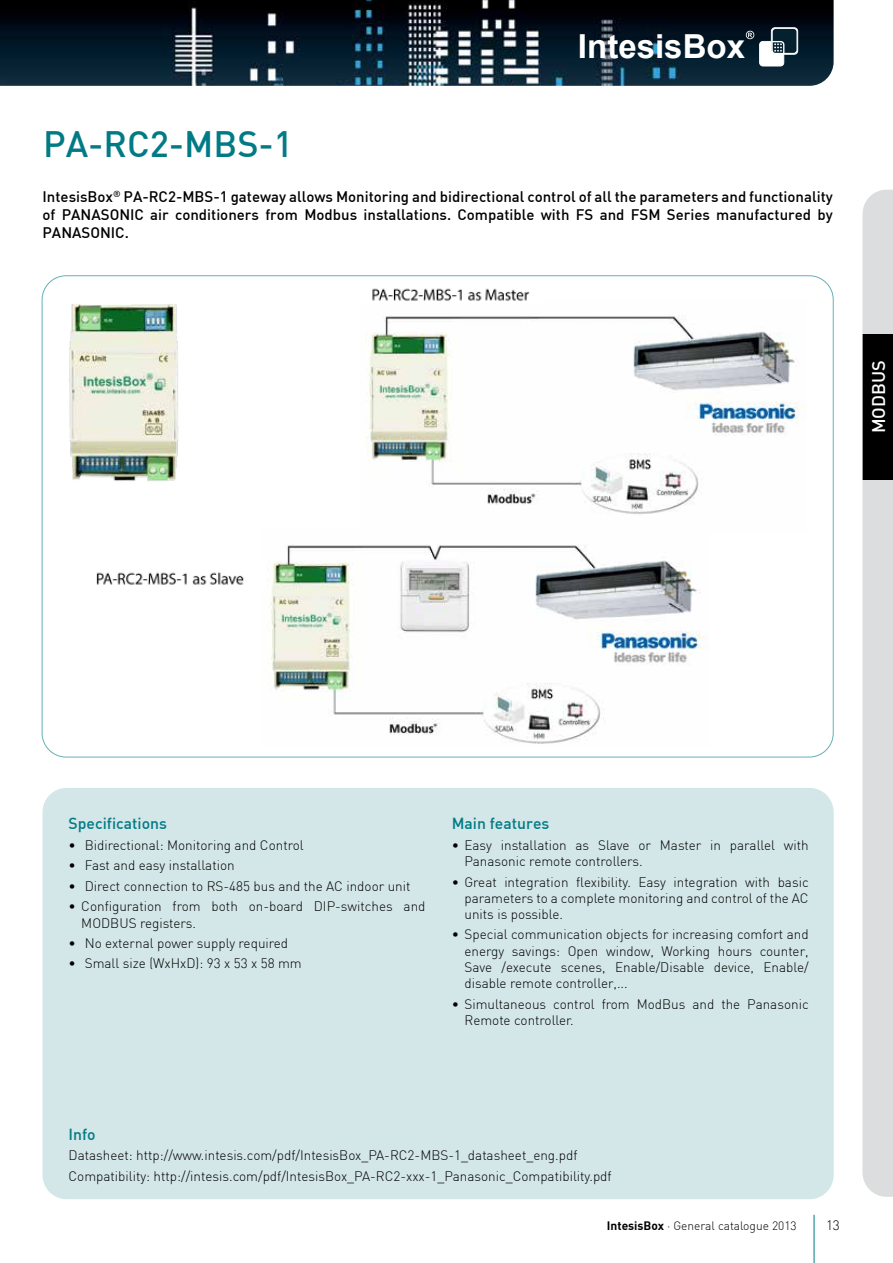
<style>
.page{position:relative;width:893px;height:1263px;background:#fff}
.page>*{position:absolute;margin:0;border:0;box-sizing:border-box;transform-origin:0 0}
.t1{font:500 36px "DIN";color:#007b85}
.t2{font:700 33.15px "Arial";color:#fff}
.t3{font:500 18px "DIN";color:#fff}
.t4{font:500 15.75px "DIN";color:#007b85}
.t5{font:500 15px/18px "DIN";color:#000;text-align:justify}
.t6{font:300 13.5px/16.2px "DIN";color:#000}
.t7{font:300 12px "DIN";color:#000}
.s1{font-weight:700}
</style>
<div class="page">
<img style="left:0;top:0;width:834px;height:86px">
<svg style="left:771px;top:27px;width:27px;height:28px"></svg>
<svg style="left:746px;top:28px;width:52px;height:38px"></svg>
<div style="left:863px;top:190px;width:30px;height:1007px;background:#dcddde"></div>
<div style="left:863px;top:334px;width:30px;height:145px;background:#000"></div>
<hr style="left:0;top:1215px;width:1px;height:48px;background:#007b85">
<hr style="left:814px;top:1215px;width:1px;height:48px;background:#007b85">
<div style="left:43px;top:788px;width:791px;height:411px;background:#d3e6e8;border-radius:24px"></div>
<img style="left:69px;top:304px;width:110px;height:177px">
<img style="left:367px;top:316px;width:439px;height:198px">
<img style="left:269px;top:544px;width:439px;height:200px">
<img style="left:372px;top:288px;width:158px;height:13px">
<img style="left:96px;top:572px;width:148px;height:13px">
<h1 class="t1" style="left:43px;top:121px;width:252px">PA-RC2-MBS-1</h1>
<h2 class="t2" style="left:578px;top:24px;width:169px">IntesisBox</h2>
<p class="t5" style="left:43px;top:187px;width:792px">IntesisBox<sup>®</sup> PA-RC2-MBS-1 gateway allows Monitoring and bidirectional control of all the parameters and functionality of PANASONIC air conditioners from Modbus installations. Compatible with FS and FSM Series manufactured by PANASONIC.</p>
<h3 class="t3" style="left:867px;top:433px;width:74px;rotate:-90deg">MODBUS</h3>
<p class="t4" style="left:69px;top:814px;width:100px">Specifications</p>
<p class="t6" style="left:69px;top:837px;width:237px">• Bidirectional: Monitoring and Control</p>
<p class="t6" style="left:69px;top:857px;width:168px">• Fast and easy installation</p>
<p class="t6" style="left:69px;top:878px;width:343px">• Direct connection to RS-485 bus and the AC indoor unit</p>
<p class="t6" style="left:81px;top:898px;width:346px;text-indent:-13px">• Configuration from both on-board DIP-switches and<br>MODBUS registers.</p>
<p class="t6" style="left:69px;top:935px;width:221px">• No external power supply required</p>
<p class="t6" style="left:69px;top:955px;width:235px">• Small size (WxHxD): 93 x 53 x 58 mm</p>
<p class="t4" style="left:452px;top:814px;width:99px">Main features</p>
<p class="t6" style="left:464px;top:837px;width:346px;text-indent:-13px">• Easy installation as Slave or Master in parallel with<br>Panasonic remote controllers.</p>
<p class="t6" style="left:464px;top:873px;width:346px;text-align:justify;text-indent:-13px">• Great integration flexibility. Easy integration with basic parameters to a complete monitoring and control of the AC units is possible.</p>
<p class="t6" style="left:464px;top:926px;width:346px;text-align:justify;text-indent:-13px">• Special communication objects for increasing comfort and energy savings: Open window, Working hours counter, Save /execute scenes, Enable/Disable device, Enable/ disable remote controller,...</p>
<p class="t6" style="left:464px;top:995px;width:346px;text-indent:-13px">• Simultaneous control from ModBus and the Panasonic<br>Remote controller.</p>
<p class="t4" style="left:69px;top:1124px;width:29px">Info</p>
<p class="t6" style="left:69px;top:1145px;width:545px;line-height:20.4px">Datasheet: http://www.intesis.com/pdf/IntesisBox_PA-RC2-MBS-1_datasheet_eng.pdf<br>Compatibility: http://intesis.com/pdf/IntesisBox_PA-RC2-xxx-1_Panasonic_Compatibility.pdf</p>
<p class="t7" style="left:607px;top:1218px;width:191px"><span class="s1">IntesisBox</span> · General catalogue 2013</p>
<p class="t6" style="left:826px;top:1217px;width:15px">13</p>
</div>
